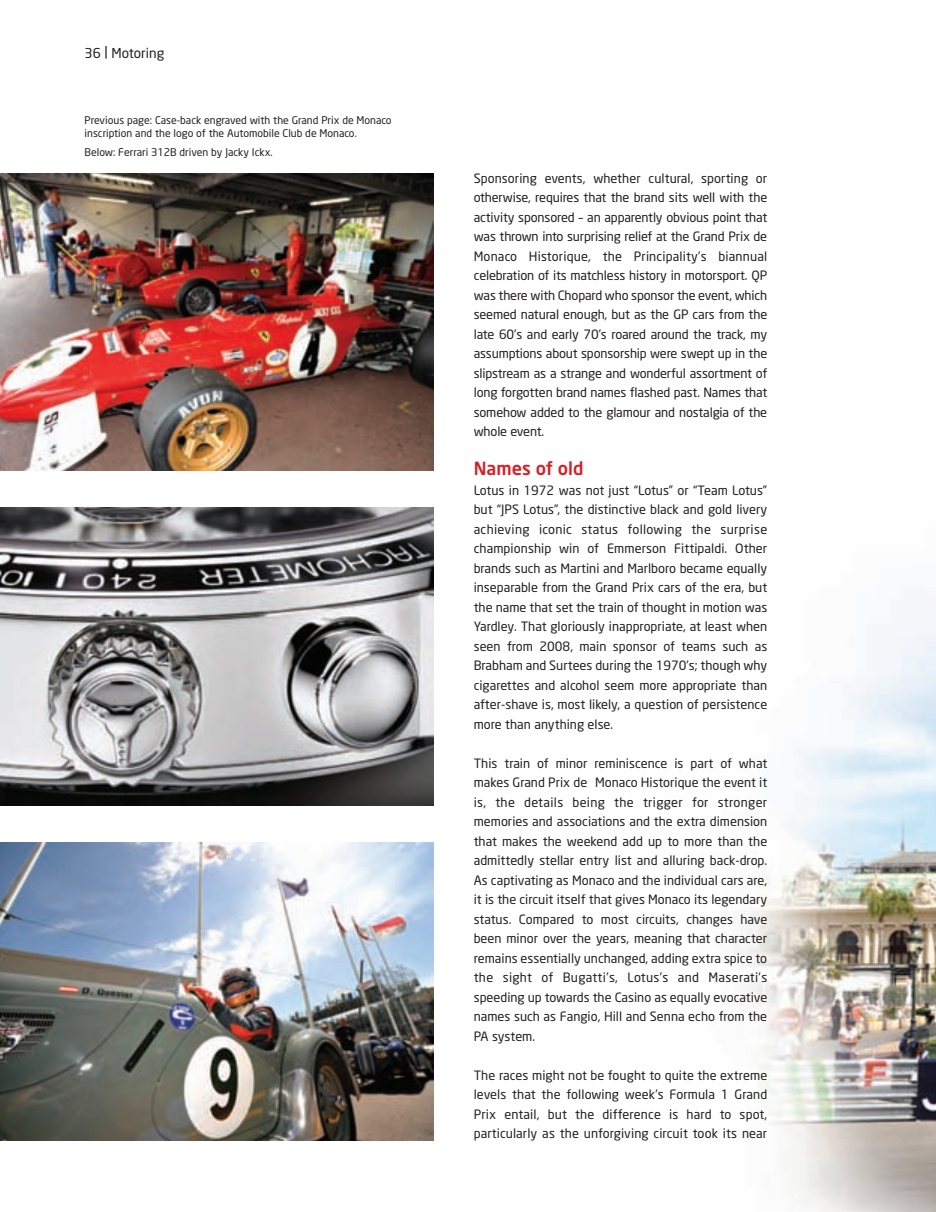
<style>
.page{position:relative;width:936px;height:1212px;background:#fff}
.page>*{position:absolute;margin:0;border:0;box-sizing:border-box;transform-origin:0 0}
.t1{font:500 18px "Neo Sans";color:#d52027}
.t2{font:13.5px "Neo Sans";color:#231f20}
.t3{font:12.75px/19.5px "Neo Sans";color:#231f20;text-align:justify}
.t4{font:10.5px/13.5px "Neo Sans";color:#231f20}
</style>
<div class="page">
<img style="left:734px;top:598px;width:201px;height:614px">
<img style="left:0;top:843px;width:433px;height:297px">
<img style="left:0;top:173px;width:433px;height:298px">
<img style="left:0;top:508px;width:433px;height:297px">
<p class="t2" style="left:85px;top:47px;width:81px">36 | Motoring</p>
<p class="t4" style="left:85px;top:114px;width:308px">Previous page: Case-back engraved with the Grand Prix de Monaco inscription and the logo of the Automobile Club de Monaco.</p>
<p class="t4" style="left:85px;top:146px;width:189px">Below: Ferrari 312B driven by Jacky Ickx.</p>
<p class="t3" style="left:473px;top:169px;width:295px">Sponsoring events, whether cultural, sporting or otherwise, requires that the brand sits well with the activity sponsored – an apparently obvious point that was thrown into surprising relief at the Grand Prix de Monaco Historique, the Principality’s biannual celebration of its matchless history in motorsport. QP was there with Chopard who sponsor the event, which seemed natural enough, but as the GP cars from the late 60’s and early 70’s roared around the track, my assumptions about sponsorship were swept up in the slipstream as a strange and wonderful assortment of long forgotten brand names flashed past. Names that somehow added to the glamour and nostalgia of the whole event.</p>
<h1 class="t1" style="left:473px;top:461px;width:111px">Names of old</h1>
<p class="t3" style="left:473px;top:481px;width:295px">Lotus in 1972 was not just “Lotus” or “Team Lotus” but “JPS Lotus”, the distinctive black and gold livery achieving iconic status following the surprise championship win of Emmerson Fittipaldi. Other brands such as Martini and Marlboro became equally inseparable from the Grand Prix cars of the era, but the name that set the train of thought in motion was Yardley. That gloriously inappropriate, at least when seen from 2008, main sponsor of teams such as Brabham and Surtees during the 1970’s; though why cigarettes and alcohol seem more appropriate than after-shave is, most likely, a question of persistence more than anything else.</p>
<p class="t3" style="left:473px;top:754px;width:295px">This train of minor reminiscence is part of what makes Grand Prix de Monaco Historique the event it is, the details being the trigger for stronger memories and associations and the extra dimension that makes the weekend add up to more than the admittedly stellar entry list and alluring back-drop.<br>As captivating as Monaco and the individual cars are, it is the circuit itself that gives Monaco its legendary status. Compared to most circuits, changes have been minor over the years, meaning that character remains essentially unchanged, adding extra spice to the sight of Bugatti’s, Lotus’s and Maserati’s speeding up towards the Casino as equally evocative names such as Fangio, Hill and Senna echo from the PA system.</p>
<p class="t3" style="left:473px;top:1066px;width:295px">The races might not be fought to quite the extreme levels that the following week’s Formula 1 Grand Prix entail, but the difference is hard to spot, particularly as the unforgiving circuit took its near</p>
</div>
